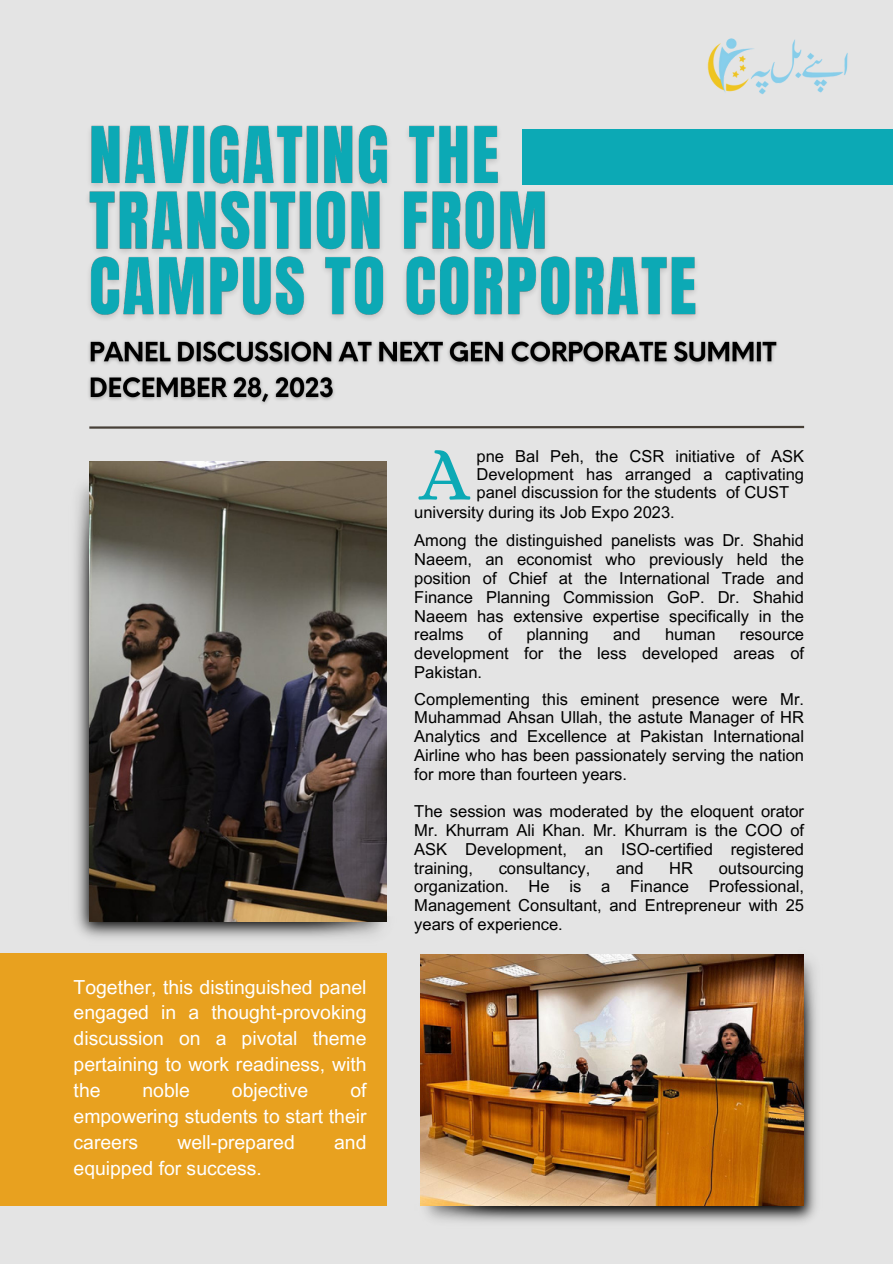
<style>
.page{position:relative;width:893px;height:1264px;background:#fff}
.page>*{position:absolute;margin:0;border:0;box-sizing:border-box;transform-origin:0 0}
.t1{font:77.25px "Alice";color:#0ca9b5}
.t2{font:19.35px/25.8px "Arial MT Pro";color:#fff;text-align:justify}
.t3{font:16.5px/18.8px "Arial MT Pro";color:#000;text-align:justify}
</style>
<div class="page">
<div style="left:0;top:0;width:892px;height:1263px;background:#e4e4e4"></div>
<svg style="left:89px;top:425px;width:716px;height:4px"></svg>
<div style="left:522px;top:129px;width:370px;height:55px;background:#0ca9b5"></div>
<div style="left:0;top:953px;width:386px;height:252px;background:#e8a11f"></div>
<img style="left:76px;top:469px;width:311px;height:469px">
<img style="left:89px;top:461px;width:297px;height:460px">
<img style="left:420px;top:954px;width:396px;height:268px">
<img style="left:421px;top:954px;width:382px;height:251px">
<img style="left:707px;top:38px;width:141px;height:57px">
<img style="left:88px;top:125px;width:617px;height:194px">
<img style="left:89px;top:341px;width:689px;height:63px">
<p class="t2" style="left:74px;top:976px;width:294px">Together, this distinguished panel engaged in a thought-provoking discussion on a pivotal theme pertaining to work readiness, with the</p>
<p class="t2" style="left:74px;top:1079px;width:294px;text-indent:277px">of empowering students to start their careers</p>
<p class="t2" style="left:142px;top:1079px;width:49px">noble</p>
<p class="t2" style="left:232px;top:1079px;width:78px">objective</p>
<p class="t2" style="left:177px;top:1131px;width:119px">well-prepared</p>
<p class="t2" style="left:334px;top:1131px;width:34px">and</p>
<p class="t2" style="left:74px;top:1157px;width:190px">equipped for success.</p>
<p class="t1" style="left:419px;top:429px;width:52px">A</p>
<p class="t3" style="left:476px;top:449px;width:329px;line-height:18px">pne Bal Peh, the CSR initiative of ASK Development has arranged a captivating panel discussion for the students of CUST</p>
<p class="t3" style="left:414px;top:504px;width:262px">university during its Job Expo 2023.</p>
<p class="t3" style="left:414px;top:533px;width:391px">Among the distinguished panelists was Dr. Shahid Naeem, an economist who previously held the position of Chief at the International Trade and Finance Planning Commission GoP. Dr. Shahid Naeem has extensive expertise specifically in the realms</p>
<p class="t3" style="left:488px;top:627px;width:15px">of</p>
<p class="t3" style="left:526px;top:627px;width:64px">planning</p>
<p class="t3" style="left:613px;top:627px;width:29px">and</p>
<p class="t3" style="left:665px;top:627px;width:52px">human</p>
<p class="t3" style="left:414px;top:627px;width:391px;text-indent:325px">resource development for the less developed areas of Pakistan.</p>
<p class="t3" style="left:414px;top:691px;width:391px">Complementing this eminent presence were Mr.<br>Muhammad Ahsan Ullah, the astute Manager of HR Analytics and Excellence at Pakistan International Airline who has been passionately serving the nation for more than fourteen years.</p>
<p class="t3" style="left:414px;top:804px;width:391px">The session was moderated by the eloquent orator Mr. Khurram Ali Khan. Mr. Khurram is the COO of ASK Development, an ISO-certified registered training,</p>
<p class="t3" style="left:414px;top:860px;width:391px;text-indent:304px">outsourcing organization. He is a Finance Professional, Management Consultant, and Entrepreneur with 25 years of experience.</p>
<p class="t3" style="left:498px;top:860px;width:93px">consultancy,</p>
<p class="t3" style="left:616px;top:860px;width:29px">and</p>
<p class="t3" style="left:669px;top:860px;width:25px">HR</p>
</div>
